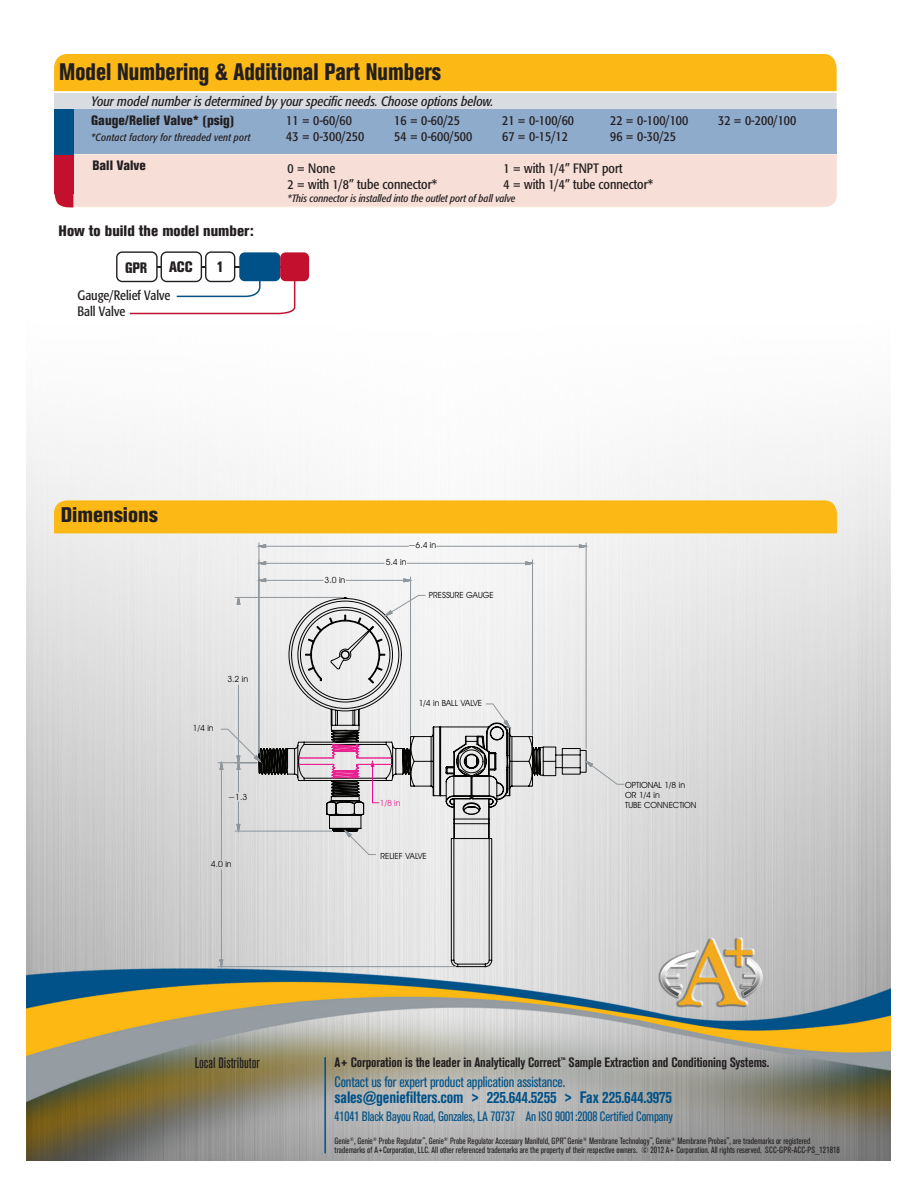
<style>
.page{position:relative;width:918px;height:1188px;background:#fff}
.page>*{position:absolute;margin:0;border:0;box-sizing:border-box;transform-origin:0 0}
.t1{font:800 condensed 23.7px "Akzidenz Grotesk BE";color:#231f20;scale:.89 1}
.t2{font:800 condensed 21px "Akzidenz Grotesk BE";color:#231f20}
.t3{font:700 condensed 16.5px "Akzidenz Grotesk BE";letter-spacing:-.01em;color:#005187}
.t4{font:condensed 15px "Akzidenz Grotesk BE";letter-spacing:-.01em;color:#005187}
.t5{font:800 condensed 15px "Akzidenz Grotesk BE";color:#231f20}
.t6{font:500 condensed 15px "Akzidenz Grotesk BE";color:#231f20}
.t7{font:800 condensed 15px "Akzidenz Grotesk BE";color:#231f20;scale:.95 1}
.t8{font:condensed 13.5px/16.2px "Formata";color:#231f20}
.t9{font:italic condensed 13.5px/19.5px "Formata";color:#231f20}
.t10{font:700 condensed 13.5px "Akzidenz Grotesk BE";letter-spacing:-.01em;color:#231f20}
.t11{font:condensed 13.5px "Akzidenz Grotesk BE";letter-spacing:-.01em;color:#005187}
.t12{font:800 condensed 13.5px "Akzidenz Grotesk BE";color:#231f20}
.t13{font:italic condensed 10.5px "Formata";color:#231f20}
.t14{font:italic condensed 10.5px "Formata";letter-spacing:.02em;color:#231f20}
.t15{font:condensed 9px/9px "Akzidenz Grotesk BE";color:#231f20}
.t16{font:8.55px/10.2px "Avant Garde IT Cby BT";color:#050504}
.t17{font:8.55px "Avant Garde IT Cby BT";color:#e82290}
.s1{font-family:"Akzidenz Grotesk BE";font-weight:800;font-style:normal}
</style>
<div class="page">
<img style="left:27px;top:253px;width:864px;height:908px">
<div style="left:54px;top:500px;width:783px;height:33px;background:#fcb814"></div>
<hr style="left:324px;top:1057px;width:2px;height:96px;background:#005187">
<svg style="left:54px;top:54px;width:783px;height:55px;background:#f1c558"></svg>
<div style="left:54px;top:109px;width:783px;height:45px;background:#8fabcc"></div>
<div style="left:54px;top:109px;width:19px;height:45px;background:#005187"></div>
<div style="left:54px;top:154px;width:783px;height:54px;background:#f7ded6"></div>
<div style="left:280px;top:252px;width:29px;height:29px;background:#c3102f;border-radius:5px"></div>
<svg style="left:116px;top:251px;width:179px;height:63px"></svg>
<svg style="left:533px;top:597px;width:54px;height:235px;background:#dfdfdf"></svg>
<svg style="left:257px;top:579px;width:156px;height:3px"></svg>
<hr style="left:266px;top:580px;width:57px;height:1px;background:#8d969c">
<hr style="left:346px;top:580px;width:58px;height:1px;background:#8f979d">
<hr style="left:410px;top:577px;width:1px;height:158px;background:#8d969c">
<svg style="left:257px;top:561px;width:278px;height:4px"></svg>
<hr style="left:266px;top:563px;width:118px;height:1px;background:#8d969c">
<hr style="left:407px;top:563px;width:119px;height:1px;background:#8f979d">
<hr style="left:532px;top:560px;width:1px;height:175px;background:#8f979d">
<svg style="left:257px;top:544px;width:331px;height:4px"></svg>
<hr style="left:437px;top:546px;width:142px;height:1px;background:#8d969c">
<hr style="left:586px;top:543px;width:1px;height:205px;background:#8d969c">
<hr style="left:259px;top:543px;width:1px;height:210px;background:#8d969c">
<hr style="left:218px;top:762px;width:39px;height:1px;background:#8d969c">
<hr style="left:218px;top:966px;width:238px;height:1px;background:#8d969c">
<svg style="left:584px;top:760px;width:40px;height:25px"></svg>
<svg style="left:220px;top:595px;width:313px;height:373px"></svg>
<p class="t1" style="left:59px;top:58px;width:430px">Model Numbering &amp; Additional Part Numbers</p>
<p class="t9" style="left:91px;top:91px;width:404px">Your model number is determined by your specific needs. Choose options below.<br><span class="s1">Gauge/Relief Valve* (psig)</span></p>
<p class="t14" style="left:91px;top:131px;width:161px">*Contact factory for threaded vent port</p>
<p class="t8" style="left:286px;top:112px;width:67px">11 = 0-60/60</p>
<p class="t8" style="left:394px;top:112px;width:67px">16 = 0-60/25</p>
<p class="t8" style="left:502px;top:112px;width:73px">21 = 0-100/60</p>
<p class="t8" style="left:610px;top:112px;width:80px">22 = 0-100/100</p>
<p class="t8" style="left:718px;top:112px;width:80px">32 = 0-200/100</p>
<p class="t8" style="left:286px;top:128px;width:80px">43 = 0-300/250</p>
<p class="t8" style="left:394px;top:128px;width:80px">54 = 0-600/500</p>
<p class="t8" style="left:502px;top:128px;width:67px">67 = 0-15/12</p>
<p class="t8" style="left:610px;top:128px;width:67px">96 = 0-30/25</p>
<p class="t12" style="left:93px;top:157px;width:55px">Ball Valve</p>
<p class="t8" style="left:288px;top:160px;width:49px">0 = None</p>
<p class="t8" style="left:504px;top:160px;width:121px">1 = with 1/4” FNPT port</p>
<p class="t8" style="left:287px;top:176px;width:151px">2 = with 1/8” tube connector*</p>
<p class="t8" style="left:503px;top:176px;width:151px">4 = with 1/4” tube connector*</p>
<p class="t13" style="left:288px;top:192px;width:230px">*This connector is installed into the outlet port of ball valve</p>
<p class="t5" style="left:59px;top:223px;width:197px">How to build the model number:</p>
<p class="t5" style="left:169px;top:259px;width:25px">ACC</p>
<p class="t7" style="left:125px;top:259px;width:25px">GPR</p>
<p class="t5" style="left:216px;top:259px;width:9px">1</p>
<p class="t8" style="left:77px;top:287px;width:95px">Gauge/Relief Valve<br>Ball Valve</p>
<p class="t2" style="left:61px;top:502px;width:99px">Dimensions</p>
<p class="t16" style="left:227px;top:674px;width:22px">3.2 in</p>
<p class="t16" style="left:193px;top:723px;width:22px">1/4 in</p>
<p class="t16" style="left:228px;top:792px;width:21px">~1.3</p>
<p class="t16" style="left:211px;top:859px;width:22px">4.0 in</p>
<p class="t16" style="left:325px;top:574px;width:22px">3.0 in</p>
<p class="t16" style="left:408px;top:540px;width:29px">~6.4 in</p>
<p class="t16" style="left:386px;top:557px;width:22px">5.4 in</p>
<p class="t16" style="left:429px;top:590px;width:67px">PRESSURE GAUGE</p>
<p class="t16" style="left:419px;top:698px;width:65px">1/4 in BALL VALVE</p>
<p class="t17" style="left:380px;top:798px;width:22px">1/8 in</p>
<p class="t16" style="left:380px;top:850px;width:48px">RELIEF VALVE</p>
<p class="t16" style="left:625px;top:779px;width:73px">OPTIONAL 1/8 in<br>OR 1/4 in<br>TUBE CONNECTION</p>
<p class="t6" style="left:195px;top:1055px;width:66px">Local Distributor</p>
<p class="t10" style="left:335px;top:1055px;width:436px">A+ Corporation is the leader in Analytically Correct<sup>™</sup> Sample Extraction and Conditioning Systems.</p>
<p class="t4" style="left:335px;top:1073px;width:232px">Contact us for expert product application assistance.</p>
<p class="t3" style="left:335px;top:1088px;width:339px">sales@geniefilters.com &gt; 225.644.5255 &gt; Fax 225.644.3975</p>
<p class="t11" style="left:335px;top:1109px;width:340px">41041 Black Bayou Road, Gonzales, LA 70737 An ISO 9001:2008 Certified Company</p>
<p class="t15" style="left:335px;top:1136px;width:507px">Genie<sup>®</sup>, Genie<sup>®</sup> Probe Regulator<sup>™</sup>, Genie<sup>®</sup> Probe Regulator Accessory Manifold, GPR<sup>™</sup> Genie<sup>®</sup> Membrane Technology<sup>™</sup>, Genie<sup>®</sup> Membrane Probes<sup>™</sup>, are trademarks or registered trademarks of A+Corporation, LLC. All other referenced trademarks are the property of their respective owners. © 2012 A+ Corporation. All rights reserved. SCC-GPR-ACC-PS_121818</p>
</div>
